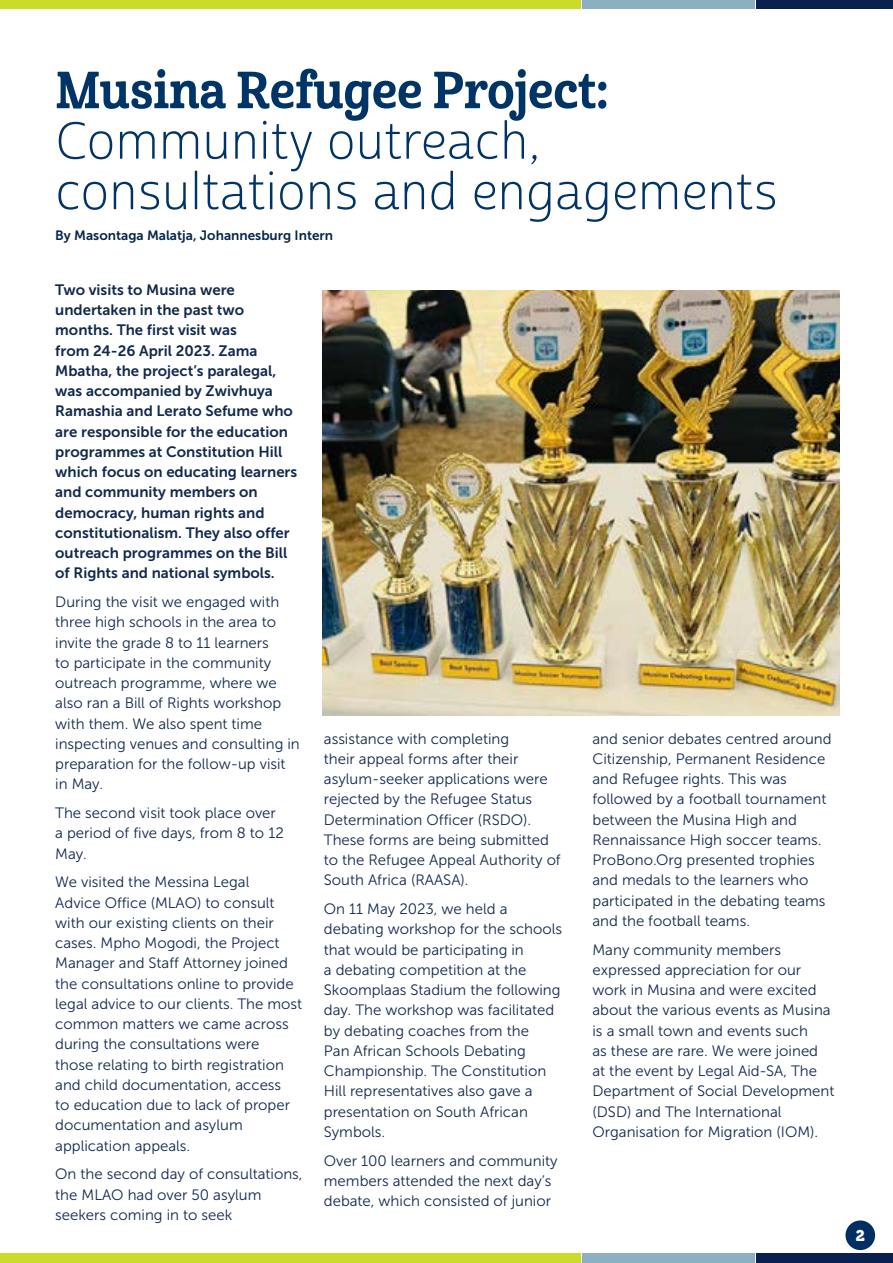
<style>
.page{position:relative;width:893px;height:1263px;background:#fff}
.page>*{position:absolute;margin:0;border:0;box-sizing:border-box;transform-origin:0 0}
.t1{font:50.55px/50.6px "Cabrito Sans Nor Lig";color:#003466}
.t2{font:50.55px "Cabrito Con Bol";color:#003466}
.t3{font:15.45px "Museo 900";color:#fff}
.t4{font:15px/20.2px "Museo Sans 300";color:#12294d}
.t5{font:15px/20.2px "Museo Sans 700";color:#12294d}
.t6{font:13.5px "Museo Sans 700";color:#06264a}
</style>
<div class="page">
<div style="left:0;top:0;width:580px;height:8px;background:#cadb2a"></div>
<div style="left:757px;top:0;width:136px;height:8px;background:#0a214f"></div>
<div style="left:583px;top:0;width:172px;height:8px;background:#8cb0bf"></div>
<div style="left:0;top:1254px;width:580px;height:9px;background:#cadb2a"></div>
<div style="left:757px;top:1254px;width:136px;height:9px;background:#0a214f"></div>
<div style="left:583px;top:1254px;width:172px;height:9px;background:#8cb0bf"></div>
<div style="left:845px;top:1220px;width:30px;height:30px;background:#003063;border-radius:50%"></div>
<img style="left:323px;top:291px;width:517px;height:424px">
<h1 class="t2" style="left:55px;top:58px;width:555px">Musina Refugee Project:</h1>
<h1 class="t1" style="left:55px;top:117px;width:724px">Community outreach, consultations and engagements</h1>
<p class="t6" style="left:55px;top:228px;width:279px">By Masontaga Malatja, Johannesburg Intern</p>
<p class="t5" style="left:55px;top:279px;width:244px">Two visits to Musina were undertaken in the past two months. The first visit was<br>from 24-26 April 2023. Zama<br>Mbatha, the project’s paralegal, was accompanied by Zwivhuya<br>Ramashia and Lerato Sefume who are responsible for the education programmes at Constitution Hill which focus on educating learners and community members on democracy, human rights and constitutionalism. They also offer outreach programmes on the Bill of Rights and national symbols.</p>
<p class="t4" style="left:55px;top:592px;width:246px">During the visit we engaged with three high schools in the area to invite the grade 8 to 11 learners<br>to participate in the community outreach programme, where we also ran a Bill of Rights workshop with them. We also spent time inspecting venues and consulting in preparation for the follow-up visit in May.</p>
<p class="t4" style="left:55px;top:803px;width:230px">The second visit took place over a period of five days, from 8 to 12<br>May.</p>
<p class="t4" style="left:55px;top:872px;width:248px">We visited the Messina Legal<br>Advice Office (MLAO) to consult with our existing clients on their cases. Mpho Mogodi, the Project<br>Manager and Staff Attorney joined the consultations online to provide legal advice to our clients. The most common matters we came across during the consultations were<br>those relating to birth registration and child documentation, access<br>to education due to lack of proper documentation and asylum application appeals.</p>
<p class="t4" style="left:55px;top:1164px;width:249px">On the second day of consultations, the MLAO had over 50 asylum seekers coming in to seek</p>
<p class="t4" style="left:324px;top:728px;width:238px">assistance with completing<br>their appeal forms after their asylum-seeker applications were rejected by the Refugee Status<br>Determination Officer (RSDO).<br>These forms are being submitted to the Refugee Appeal Authority of<br>South Africa (RAASA).</p>
<p class="t4" style="left:324px;top:899px;width:240px">On 11 May 2023, we held a debating workshop for the schools that would be participating in<br>a debating competition at the<br>Skoomplaas Stadium the following day. The workshop was facilitated by debating coaches from the<br>Pan African Schools Debating<br>Championship. The Constitution<br>Hill representatives also gave a presentation on South African<br>Symbols.</p>
<p class="t4" style="left:324px;top:1150px;width:235px">Over 100 learners and community members attended the next day’s debate, which consisted of junior</p>
<p class="t4" style="left:592px;top:728px;width:241px">and senior debates centred around<br>Citizenship, Permanent Residence and Refugee rights. This was followed by a football tournament between the Musina High and<br>Rennaissance High soccer teams.<br>ProBono.Org presented trophies and medals to the learners who participated in the debating teams and the football teams.</p>
<p class="t4" style="left:592px;top:939px;width:243px">Many community members expressed appreciation for our work in Musina and were excited about the various events as Musina is a small town and events such<br>as these are rare. We were joined at the event by Legal Aid-SA, The<br>Department of Social Development (DSD) and The International<br>Organisation for Migration (IOM).</p>
<p class="t3" style="left:856px;top:1226px;width:11px">2</p>
</div>
